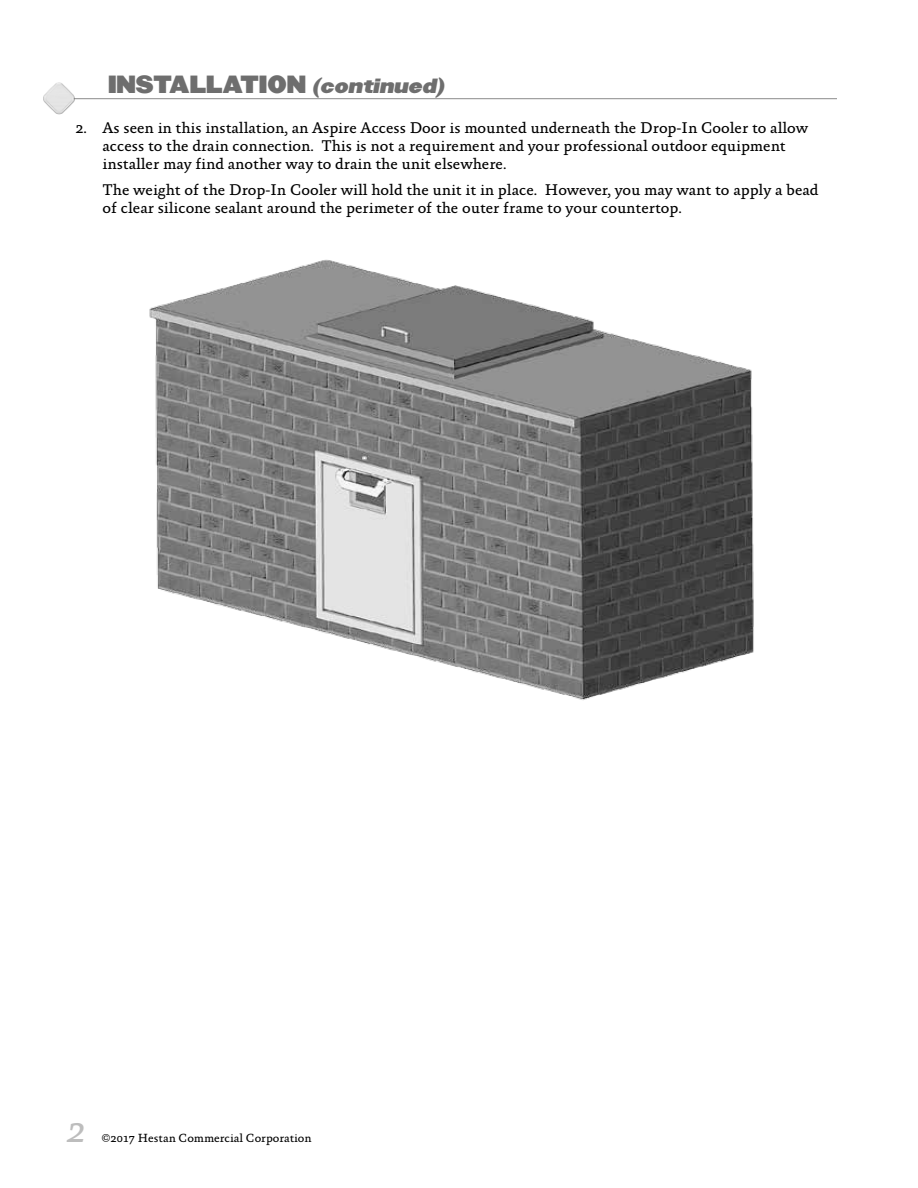
<style>
.page{position:relative;width:918px;height:1188px;background:#fff}
.page>*{position:absolute;margin:0;border:0;box-sizing:border-box;transform-origin:0 0}
.t1{font:italic 37.5px "Absara";color:#bdbdbd}
.t2{font:21.75px "Champion HTF Heavyweight";color:#6e6e6e}
.t3{font:15.75px/18px "Absara";color:#000}
.t4{font:12px "Absara";color:#000}
.s1{font-style:italic;font-size:18px}
</style>
<div class="page">
<hr style="left:63px;top:98px;width:774px;height:1px;background:#8b8b8b">
<img style="left:43px;top:82px;width:34px;height:33px">
<img style="left:149px;top:259px;width:605px;height:441px">
<h2 class="t2" style="left:108px;top:70px;width:342px">INSTALLATION <span class="s1">(continued)</span></h2>
<p class="t3" style="left:103px;top:119px;width:707px;text-indent:-27px">2. As seen in this installation, an Aspire Access Door is mounted underneath the Drop-In Cooler to allow access to the drain connection. This is not a requirement and your professional outdoor equipment installer may find another way to drain the unit elsewhere.</p>
<p class="t3" style="left:103px;top:181px;width:717px">The weight of the Drop-In Cooler will hold the unit it in place. However, you may want to apply a bead of clear silicone sealant around the perimeter of the outer frame to your countertop.</p>
<h1 class="t1" style="left:65px;top:1107px;width:28px">2</h1>
<p class="t4" style="left:101px;top:1131px;width:212px">©2017 Hestan Commercial Corporation</p>
</div>
